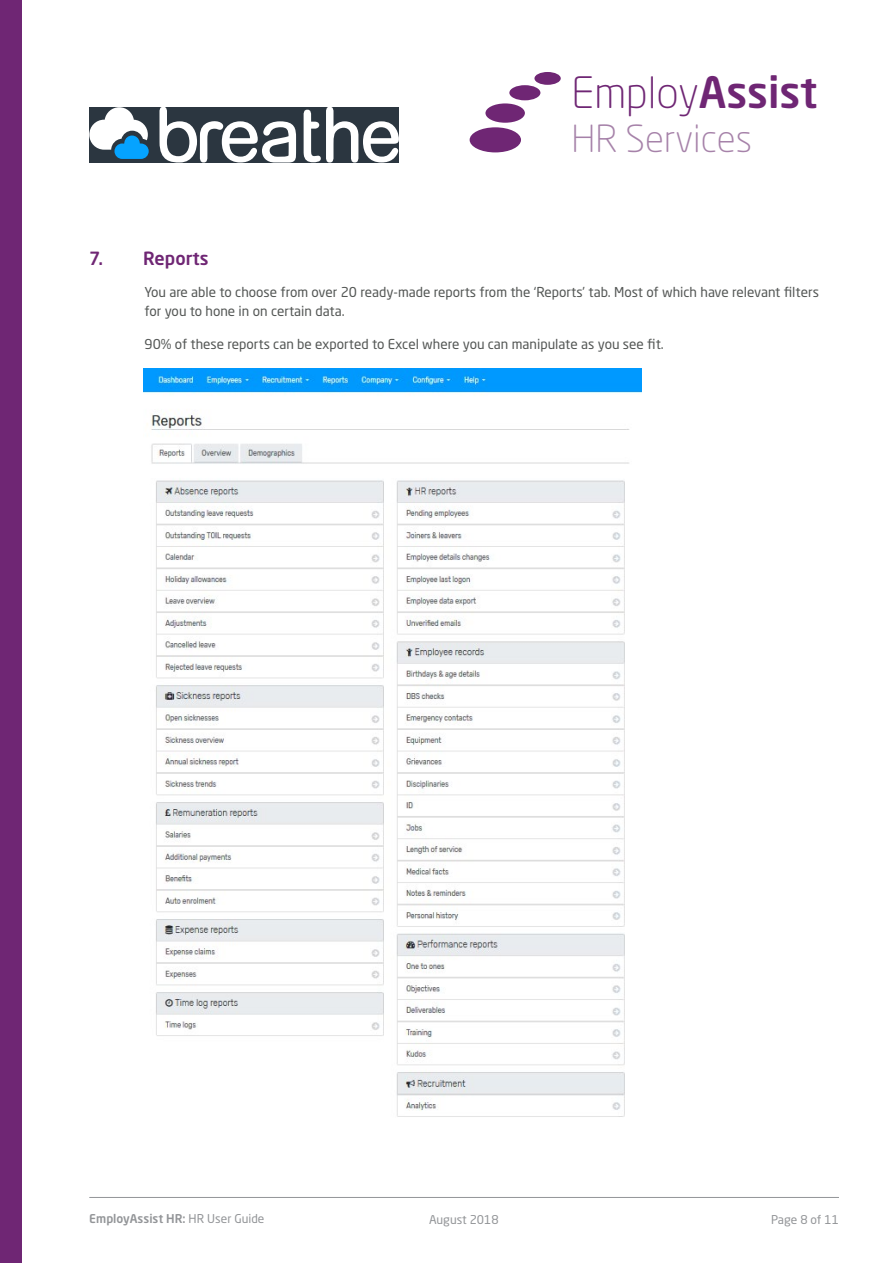
<style>
.page{position:relative;width:893px;height:1263px;background:#fff}
.page>*{position:absolute;margin:0;border:0;box-sizing:border-box;transform-origin:0 0}
.t1{font:300 42.75px "Neo Sans Std";color:#6f2674}
.t2{font:300 36.9px "Neo Sans Std";color:#a682a9}
.t3{font:500 18px "Neo Sans Std";color:#6f2674}
.t4{font:13.5px/19.5px "Neo Sans Std";color:#545755}
.t5{font:500 12px "Neo Sans Std";color:#939598}
.t6{font:12px "Neo Sans Std";color:#939598}
.s1{font-weight:500}
.s2{font-weight:400}
</style>
<div class="page">
<hr style="left:89px;top:1197px;width:750px;height:1px;background:#939598">
<div style="left:0;top:0;width:21px;height:1263px;background:#6f2674"></div>
<div style="left:470px;top:127px;width:51px;height:25px;background:#6f2674;border-radius:50%"></div>
<div style="left:509px;top:85px;width:31px;height:15px;background:#6f2674;border-radius:50%"></div>
<div style="left:485px;top:103px;width:40px;height:20px;background:#6f2674;border-radius:50%"></div>
<div style="left:534px;top:72px;width:27px;height:13px;background:#6f2674;border-radius:50%"></div>
<svg style="left:89px;top:107px;width:310px;height:56px"></svg>
<img style="left:144px;top:369px;width:498px;height:748px">
<h1 class="t1" style="left:572px;top:67px;width:247px">Employ<span class="s1">Assist</span></h1>
<h2 class="t2" style="left:572px;top:117px;width:182px">HR Services</h2>
<h3 class="t3" style="left:89px;top:247px;width:121px">7. Reports</h3>
<p class="t4" style="left:145px;top:282px;width:676px">You are able to choose from over 20 ready-made reports from the ‘Reports’ tab. Most of which have relevant filters for you to hone in on certain data.</p>
<p class="t4" style="left:145px;top:334px;width:521px">90% of these reports can be exported to Excel where you can manipulate as you see fit.</p>
<p class="t5" style="left:89px;top:1211px;width:177px">EmployAssist HR: <span class="s2">HR User Guide</span></p>
<p class="t6" style="left:429px;top:1212px;width:71px">August 2018</p>
<p class="t6" style="left:771px;top:1212px;width:69px">Page 8 of 11</p>
</div>
